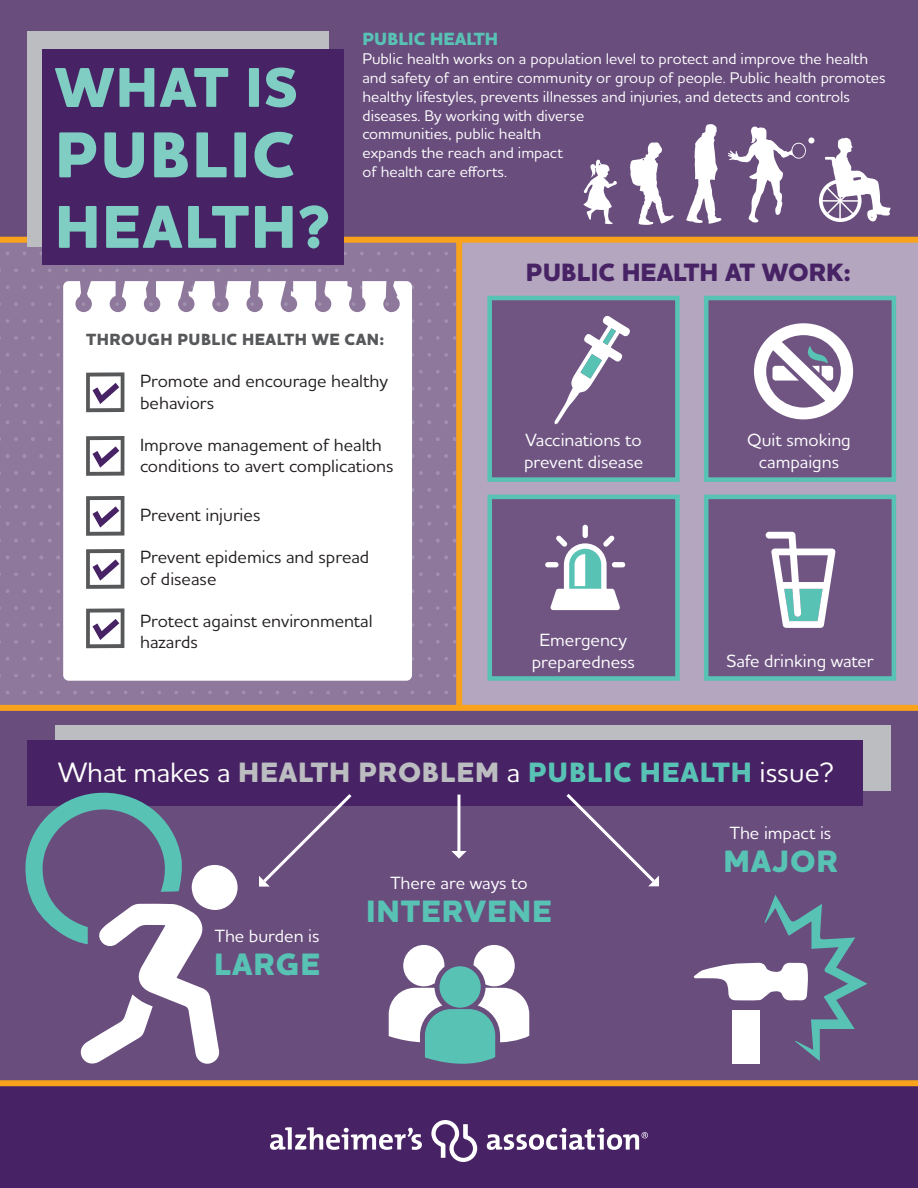
<style>
.page{position:relative;width:918px;height:1188px;background:#fff}
.page>*{position:absolute;margin:0;border:0;box-sizing:border-box;transform-origin:0 0}
.t1{font:800 66px "Houschka Alt Pro";letter-spacing:.03em;color:#7fcdc3}
.t2{font:800 61.5px "Houschka Alt Pro";letter-spacing:.03em;color:#7fcdc3}
.t3{font:800 57px "Houschka Alt Pro";letter-spacing:.03em;color:#7fcdc3}
.t4{font:800 31.5px "Houschka Alt Pro";letter-spacing:.03em;color:#58c2b5}
.t5{font:500 28.5px "Houschka Alt Pro";color:#fff}
.t6{font:800 25.5px "Houschka Alt Pro";color:#472264}
.t7{font:500 18px/21.6px "Houschka Alt Pro";color:#231f20}
.t8{font:500 18px/21.6px "Houschka Alt Pro";color:#fff;text-align:center}
.t9{font:800 18px "Houschka Alt Pro";color:#58c2b5}
.t10{font:800 16.5px "Houschka Alt Pro";letter-spacing:.03em;color:#57585a}
.t11{font:500 15.75px/18.9px "Houschka Alt Pro";color:#fff}
.s1{font-weight:800;color:#bcbdc0}
.s2{font-weight:800;color:#58c2b5}
</style>
<div class="page">
<div style="left:0;top:1074px;width:918px;height:114px;background:#472264"></div>
<div style="left:0;top:706px;width:918px;height:377px;background:#694d7d"></div>
<div style="left:0;top:238px;width:459px;height:470px;background:#8e789c"></div>
<svg style="left:31px;top:268px;width:4px;height:4px"></svg>
<svg style="left:56px;top:285px;width:4px;height:4px"></svg>
<svg style="left:14px;top:302px;width:4px;height:4px"></svg>
<svg style="left:31px;top:302px;width:4px;height:4px"></svg>
<svg style="left:48px;top:302px;width:4px;height:4px"></svg>
<svg style="left:39px;top:319px;width:4px;height:4px"></svg>
<svg style="left:56px;top:319px;width:4px;height:4px"></svg>
<svg style="left:14px;top:336px;width:4px;height:4px"></svg>
<svg style="left:31px;top:336px;width:4px;height:4px"></svg>
<svg style="left:48px;top:336px;width:4px;height:4px"></svg>
<svg style="left:56px;top:353px;width:4px;height:4px"></svg>
<svg style="left:444px;top:285px;width:4px;height:4px"></svg>
<svg style="left:419px;top:302px;width:4px;height:4px"></svg>
<svg style="left:436px;top:302px;width:4px;height:4px"></svg>
<svg style="left:444px;top:319px;width:4px;height:4px"></svg>
<svg style="left:419px;top:336px;width:4px;height:4px"></svg>
<svg style="left:436px;top:336px;width:4px;height:4px"></svg>
<svg style="left:444px;top:353px;width:4px;height:4px"></svg>
<svg style="left:39px;top:420px;width:4px;height:4px"></svg>
<svg style="left:56px;top:420px;width:4px;height:5px"></svg>
<svg style="left:56px;top:657px;width:4px;height:4px"></svg>
<svg style="left:208px;top:691px;width:4px;height:3px"></svg>
<svg style="left:444px;top:387px;width:4px;height:3px"></svg>
<svg style="left:419px;top:403px;width:4px;height:4px"></svg>
<svg style="left:436px;top:403px;width:4px;height:4px"></svg>
<svg style="left:427px;top:420px;width:4px;height:4px"></svg>
<svg style="left:444px;top:420px;width:4px;height:4px"></svg>
<svg style="left:419px;top:437px;width:4px;height:4px"></svg>
<svg style="left:436px;top:437px;width:4px;height:4px"></svg>
<svg style="left:427px;top:454px;width:4px;height:4px"></svg>
<svg style="left:444px;top:454px;width:4px;height:4px"></svg>
<svg style="left:419px;top:471px;width:4px;height:4px"></svg>
<svg style="left:436px;top:471px;width:4px;height:4px"></svg>
<svg style="left:453px;top:471px;width:3px;height:4px"></svg>
<svg style="left:427px;top:488px;width:4px;height:4px"></svg>
<svg style="left:444px;top:488px;width:4px;height:4px"></svg>
<svg style="left:419px;top:505px;width:4px;height:4px"></svg>
<svg style="left:436px;top:505px;width:4px;height:4px"></svg>
<svg style="left:427px;top:522px;width:4px;height:4px"></svg>
<svg style="left:444px;top:522px;width:4px;height:4px"></svg>
<svg style="left:419px;top:539px;width:4px;height:3px"></svg>
<svg style="left:444px;top:555px;width:4px;height:4px"></svg>
<svg style="left:419px;top:572px;width:4px;height:4px"></svg>
<svg style="left:427px;top:589px;width:4px;height:4px"></svg>
<svg style="left:444px;top:589px;width:4px;height:4px"></svg>
<svg style="left:419px;top:606px;width:4px;height:4px"></svg>
<svg style="left:436px;top:606px;width:4px;height:4px"></svg>
<svg style="left:444px;top:623px;width:4px;height:4px"></svg>
<svg style="left:419px;top:640px;width:4px;height:4px"></svg>
<svg style="left:436px;top:640px;width:4px;height:4px"></svg>
<svg style="left:225px;top:691px;width:4px;height:3px"></svg>
<svg style="left:343px;top:691px;width:4px;height:3px"></svg>
<div style="left:0;top:0;width:918px;height:240px;background:#694d7d"></div>
<svg style="left:431px;top:1120px;width:46px;height:42px"></svg>
<svg style="left:270px;top:1127px;width:53px;height:23px"></svg>
<svg style="left:326px;top:1128px;width:50px;height:22px"></svg>
<svg style="left:379px;top:1128px;width:43px;height:22px"></svg>
<svg style="left:487px;top:1128px;width:161px;height:22px"></svg>
<div style="left:63px;top:281px;width:349px;height:400px;background:#fff"></div>
<svg style="left:0;top:370px;width:161px;height:42px"></svg>
<svg style="left:0;top:436px;width:153px;height:40px"></svg>
<svg style="left:0;top:488px;width:153px;height:54px"></svg>
<svg style="left:0;top:549px;width:153px;height:44px"></svg>
<svg style="left:0;top:606px;width:153px;height:42px"></svg>
<div style="left:459px;top:240px;width:459px;height:468px;background:#b3a6be"></div>
<div style="left:488px;top:495px;width:192px;height:186px;background:#705583;border:4px solid #58c2b5"></div>
<div style="left:487px;top:296px;width:193px;height:186px;background:#705583;border:4px solid #58c2b5"></div>
<div style="left:704px;top:495px;width:192px;height:186px;background:#705583;border:4px solid #58c2b5"></div>
<svg style="left:766px;top:532px;width:70px;height:96px"></svg>
<div style="left:704px;top:296px;width:192px;height:186px;background:#705583;border:4px solid #58c2b5"></div>
<svg style="left:554px;top:315px;width:76px;height:109px"></svg>
<div style="left:583px;top:525px;width:5px;height:13px;background:#fff;border-radius:3px"></div>
<div style="left:612px;top:562px;width:13px;height:5px;background:#fff;border-radius:3px"></div>
<div style="left:545px;top:562px;width:14px;height:5px;background:#fff;border-radius:3px"></div>
<svg style="left:550px;top:535px;width:70px;height:75px"></svg>
<svg style="left:389px;top:945px;width:106px;height:119px"></svg>
<svg style="left:474px;top:945px;width:55px;height:97px"></svg>
<div style="left:55px;top:726px;width:836px;height:65px;background:#bcbdc0"></div>
<div style="left:27px;top:741px;width:836px;height:65px;background:#472264"></div>
<svg style="left:25px;top:792px;width:195px;height:272px"></svg>
<svg style="left:192px;top:865px;width:46px;height:46px"></svg>
<hr style="left:457px;top:795px;width:3px;height:56px;background:#fff">
<svg style="left:451px;top:851px;width:16px;height:8px"></svg>
<svg style="left:566px;top:794px;width:93px;height:92px"></svg>
<svg style="left:259px;top:794px;width:93px;height:93px"></svg>
<svg style="left:819px;top:138px;width:71px;height:84px"></svg>
<svg style="left:686px;top:124px;width:36px;height:100px"></svg>
<div style="left:808px;top:137px;width:6px;height:7px;background:#fff;border-radius:50%"></div>
<svg style="left:728px;top:126px;width:78px;height:97px"></svg>
<svg style="left:630px;top:142px;width:44px;height:83px"></svg>
<svg style="left:583px;top:160px;width:34px;height:64px"></svg>
<svg style="left:754px;top:323px;width:99px;height:96px"></svg>
<div style="left:0;top:705px;width:918px;height:6px;background:#f9a21c"></div>
<div style="left:456px;top:240px;width:6px;height:468px;background:#f9a21c"></div>
<div style="left:0;top:1080px;width:918px;height:6px;background:#f9a21c"></div>
<div style="left:0;top:237px;width:918px;height:6px;background:#f9a21c"></div>
<div style="left:27px;top:31px;width:302px;height:216px;background:#bcbdc0"></div>
<div style="left:42px;top:49px;width:302px;height:216px;background:#472264"></div>
<svg style="left:694px;top:895px;width:174px;height:166px"></svg>
<div style="left:733px;top:1010px;width:27px;height:54px;background:#fff"></div>
<p class="t3" style="left:55px;top:50px;width:244px">WHAT IS</p>
<p class="t1" style="left:55px;top:112px;width:242px">PUBLIC</p>
<p class="t2" style="left:55px;top:187px;width:277px">HEALTH?</p>
<p class="t9" style="left:362px;top:27px;width:137px">PUBLIC HEALTH</p>
<p class="t11" style="left:362px;top:49px;width:525px">Public health works on a population level to protect and improve the health and safety of an entire community or group of people. Public health promotes healthy lifestyles, prevents illnesses and injuries, and detects and controls diseases. By working with diverse<br>communities, public health<br>expands the reach and impact<br>of health care efforts.</p>
<p class="t6" style="left:526px;top:255px;width:326px">PUBLIC HEALTH AT WORK:</p>
<p class="t10" style="left:86px;top:329px;width:299px">THROUGH PUBLIC HEALTH WE CAN:</p>
<p class="t7" style="left:140px;top:370px;width:250px">Promote and encourage healthy behaviors</p>
<p class="t7" style="left:140px;top:433px;width:255px">Improve management of health conditions to avert complications</p>
<p class="t7" style="left:140px;top:504px;width:122px">Prevent injuries</p>
<p class="t7" style="left:140px;top:546px;width:231px">Prevent epidemics and spread of disease</p>
<p class="t7" style="left:140px;top:609px;width:234px">Protect against environmental hazards</p>
<p class="t8" style="left:524px;top:429px;width:121px;text-align:left">Vaccinations to prevent disease</p>
<p class="t8" style="left:532px;top:629px;width:104px">Emergency preparedness</p>
<p class="t8" style="left:747px;top:429px;width:105px">Quit smoking campaigns</p>
<p class="t8" style="left:726px;top:650px;width:149px">Safe drinking water</p>
<p class="t5" style="left:58px;top:754px;width:777px">What makes a <span class="s1">HEALTH PROBLEM</span> a <span class="s2">PUBLIC HEALTH</span> issue?</p>
<p class="t8" style="left:215px;top:924px;width:106px">The burden is</p>
<p class="t4" style="left:214px;top:944px;width:107px">LARGE</p>
<p class="t8" style="left:390px;top:871px;width:139px">There are ways to</p>
<p class="t4" style="left:366px;top:890px;width:187px">INTERVENE</p>
<p class="t8" style="left:730px;top:821px;width:103px">The impact is</p>
<p class="t4" style="left:723px;top:840px;width:116px">MAJOR</p>
</div>
